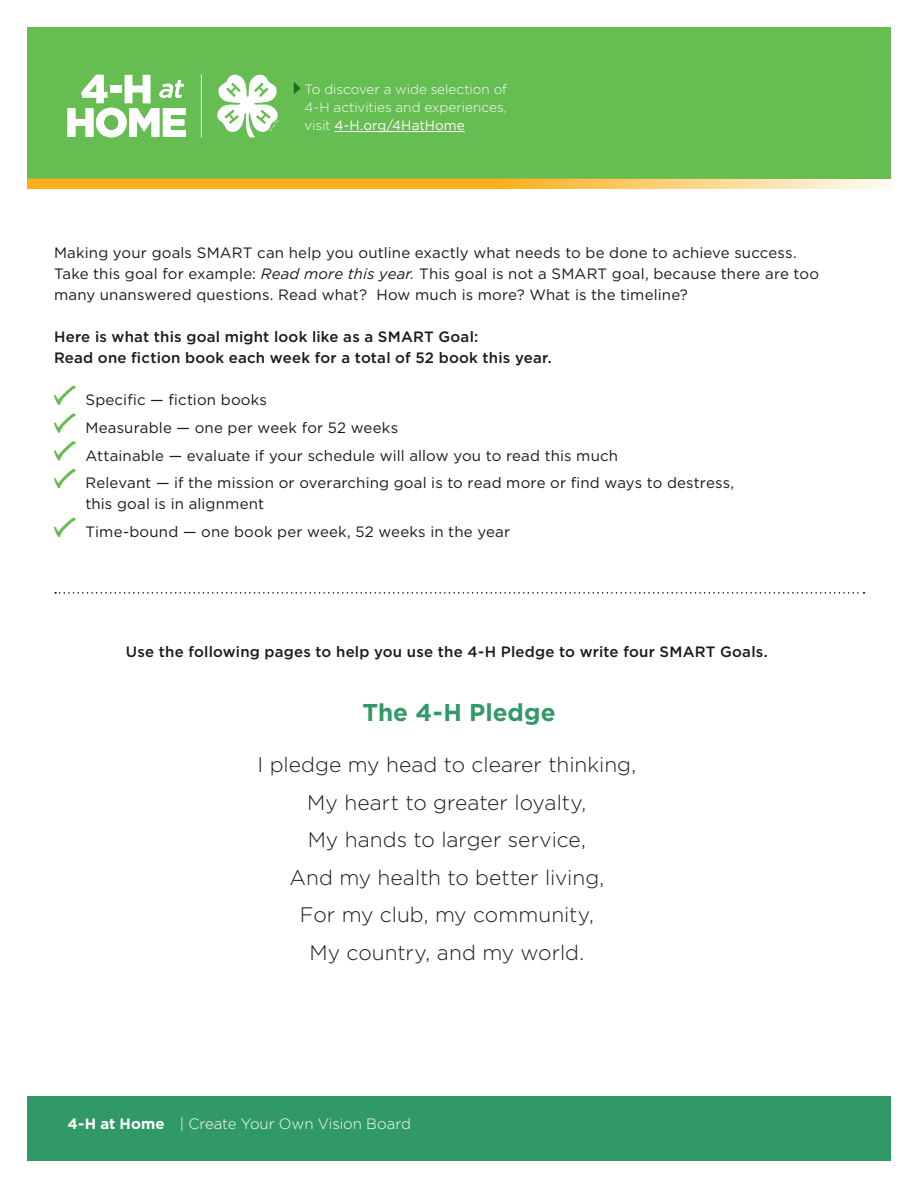
<style>
.page{position:relative;width:918px;height:1188px;background:#fff}
.page>*{position:absolute;margin:0;border:0;box-sizing:border-box;transform-origin:0 0}
.t1{font:700 24.3px "Gotham";color:#396}
.t2{font:300 21px/37.5px "Gotham";color:#1a1a1a;text-align:center}
.t3{font:15px/27.8px "Gotham";letter-spacing:.01em;color:#1a1a1a}
.t4{font:500 15px/21px "Gotham";letter-spacing:.015em;color:#1a1a1a}
.t5{font:300 15px "Gotham";letter-spacing:-.01em;color:#fff}
.t6{font:300 13.5px/18px "Gotham";color:#fff;text-align:justify}
.s1{font-weight:400}
.s2{font-style:italic}
.s3{font-weight:700}
</style>
<div class="page">
<div style="left:0;top:1096px;width:918px;height:68px;background:#319966"></div>
<div style="left:0;top:25px;width:904px;height:153px;background:#66bd52"></div>
<svg style="left:28px;top:178px;width:862px;height:11px;background:#f3bf4a"></svg>
<hr style="left:334px;top:131px;width:131px;height:1px;background:#fff">
<svg style="left:294px;top:82px;width:7px;height:12px"></svg>
<hr style="left:201px;top:75px;width:1px;height:62px;background:#fff">
<svg style="left:217px;top:74px;width:62px;height:63px"></svg>
<svg style="left:68px;top:75px;width:118px;height:62px"></svg>
<div style="left:0;top:0;width:918px;height:1188px;border:27px solid #fff"></div>
<svg style="left:54px;top:386px;width:22px;height:19px"></svg>
<svg style="left:54px;top:413px;width:22px;height:20px"></svg>
<svg style="left:54px;top:441px;width:22px;height:20px"></svg>
<svg style="left:54px;top:469px;width:22px;height:19px"></svg>
<svg style="left:54px;top:518px;width:22px;height:19px"></svg>
<svg style="left:55px;top:592px;width:810px;height:2px"></svg>
<p class="t6" style="left:304px;top:80px;width:204px">To discover a wide selection of 4-H activities and experiences, visit <span class="s1">4-H.org/4HatHome</span></p>
<p class="t3" style="left:54px;top:242px;width:767px;line-height:21px">Making your goals SMART can help you outline exactly what needs to be done to achieve success.<br>Take this goal for example: <span class="s2">Read more this year.</span> This goal is not a SMART goal, because there are too many unanswered questions. Read what? How much is more? What is the timeline?</p>
<p class="t4" style="left:54px;top:326px;width:499px">Here is what this goal might look like as a SMART Goal:<br>Read one fiction book each week for a total of 52 book this year.</p>
<p class="t3" style="left:86px;top:386px;width:650px">Specific — fiction books<br>Measurable — one per week for 52 weeks<br>Attainable — evaluate if your schedule will allow you to read this much<br>Relevant — if the mission or overarching goal is to read more or find ways to destress,</p>
<p class="t3" style="left:86px;top:490px;width:426px">this goal is in alignment<br>Time-bound — one book per week, 52 weeks in the year</p>
<p class="t4" style="left:126px;top:641px;width:643px">Use the following pages to help you use the 4-H Pledge to write four SMART Goals.</p>
<h1 class="t1" style="left:362px;top:697px;width:195px">The 4-H Pledge</h1>
<h2 class="t2" style="left:257px;top:746px;width:380px">I pledge my head to clearer thinking,<br>My heart to greater loyalty,<br>My hands to larger service,<br>And my health to better living,<br>For my club, my community,<br>My country, and my world.</h2>
<p class="t5" style="left:68px;top:1115px;width:345px"><span class="s3">4-H at Home</span> | Create Your Own Vision Board</p>
</div>
